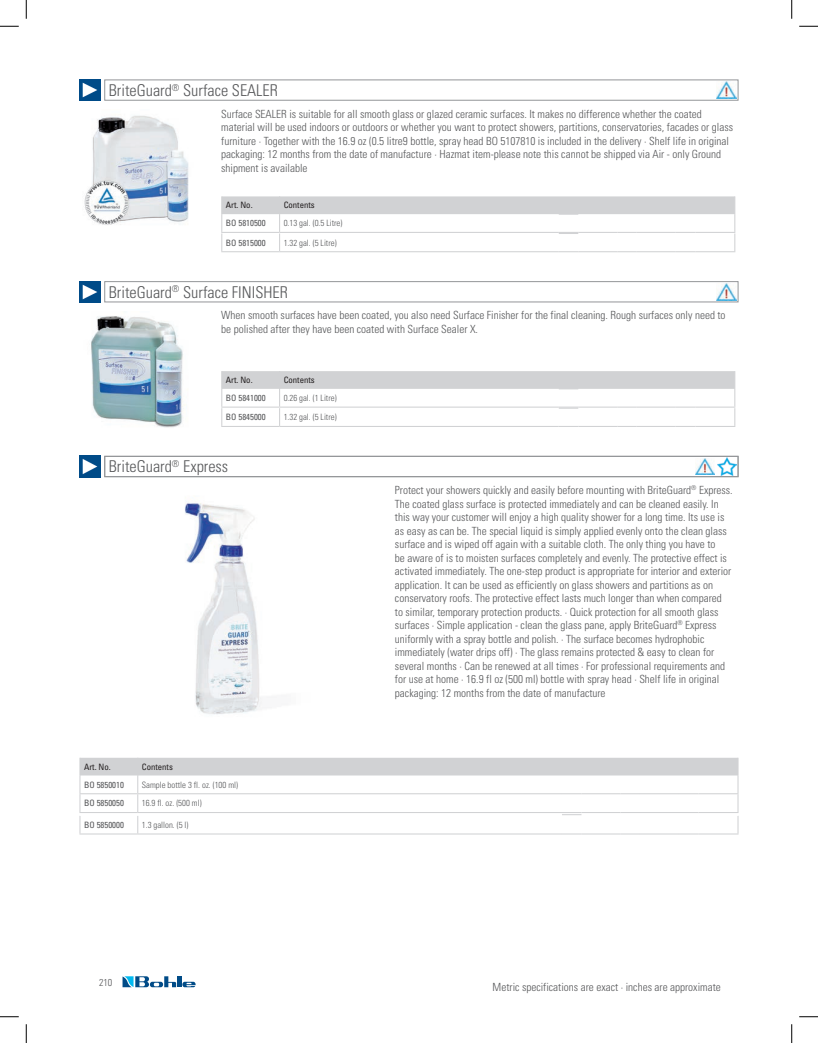
<style>
.page{position:relative;width:818px;height:1043px;background:#fff}
.page>*{position:absolute;margin:0;border:0;box-sizing:border-box;transform-origin:0 0}
.t1{font:300 condensed 16.25px "Univers";color:#57585a}
.t2{font:300 condensed 11.25px/13.5px "Univers";color:#57585a}
.t3{font:300 condensed 10px "Univers";color:#57585a}
.t4{font:300 condensed 8.75px "Univers";color:#57585a}
.t5{font:condensed 8.75px "Univers";color:#57585a}
.t6{font:condensed 8.75px "Univers";color:#231f20}
</style>
<div class="page">
<img style="left:79px;top:79px;width:22px;height:22px">
<img style="left:716px;top:82px;width:20px;height:16px">
<img style="left:84px;top:115px;width:105px;height:110px">
<img style="left:79px;top:281px;width:22px;height:21px">
<img style="left:716px;top:283px;width:20px;height:17px">
<img style="left:91px;top:316px;width:94px;height:112px">
<img style="left:79px;top:456px;width:22px;height:21px">
<img style="left:695px;top:458px;width:20px;height:17px">
<img style="left:717px;top:458px;width:19px;height:17px">
<img style="left:185px;top:503px;width:77px;height:212px">
<svg style="left:176px;top:976px;width:6px;height:11px"></svg>
<svg style="left:182px;top:981px;width:13px;height:6px"></svg>
<hr style="left:177px;top:976px;width:4px;height:11px;background:#004b87">
<svg style="left:122px;top:976px;width:54px;height:11px"></svg>
<div style="left:104px;top:79px;width:634px;height:22px;border:1px solid #939598"></div>
<svg style="left:221px;top:196px;width:514px;height:56px"></svg>
<div style="left:104px;top:281px;width:634px;height:21px;border:1px solid #939598"></div>
<svg style="left:221px;top:371px;width:514px;height:56px"></svg>
<hr style="left:695px;top:426px;width:40px;height:1px;background:#d1d2d4">
<hr style="left:558px;top:407px;width:20px;height:2px;background:#d1d2d4">
<div style="left:104px;top:456px;width:634px;height:21px;border:1px solid #939598"></div>
<svg style="left:79px;top:757px;width:659px;height:77px"></svg>
<svg style="left:0;top:25px;width:19px;height:2px"></svg>
<svg style="left:799px;top:25px;width:19px;height:2px"></svg>
<svg style="left:0;top:1016px;width:19px;height:1px"></svg>
<svg style="left:799px;top:1016px;width:19px;height:1px"></svg>
<svg style="left:25px;top:0;width:2px;height:19px"></svg>
<svg style="left:25px;top:1024px;width:2px;height:18px"></svg>
<svg style="left:791px;top:0;width:1px;height:19px"></svg>
<svg style="left:791px;top:1024px;width:1px;height:18px"></svg>
<h1 class="t1" style="left:109px;top:80px;width:171px">BriteGuard<sup>®</sup> Surface SEALER</h1>
<p class="t2" style="left:221px;top:107px;width:513px">Surface SEALER is suitable for all smooth glass or glazed ceramic surfaces. It makes no difference whether the coated material will be used indoors or outdoors or whether you want to protect showers, partitions, conservatories, facades or glass furniture · Together with the 16.9 oz (0.5 litre9 bottle, spray head BO 5107810 is included in the delivery · Shelf life in original packaging: 12 months from the date of manufacture · Hazmat item-please note this cannot be shipped via Air - only Ground shipment is available</p>
<p class="t6" style="left:226px;top:200px;width:28px">Art. No.</p>
<p class="t6" style="left:283px;top:200px;width:33px">Contents</p>
<p class="t5" style="left:226px;top:217px;width:41px">BO 5810500</p>
<p class="t4" style="left:283px;top:218px;width:60px">0.13 gal. (0.5 Litre)</p>
<p class="t5" style="left:226px;top:237px;width:41px">BO 5815000</p>
<p class="t4" style="left:283px;top:237px;width:54px">1.32 gal. (5 Litre)</p>
<h1 class="t1" style="left:109px;top:282px;width:181px">BriteGuard<sup>®</sup> Surface FINISHER</h1>
<p class="t2" style="left:221px;top:309px;width:506px">When smooth surfaces have been coated, you also need Surface Finisher for the final cleaning. Rough surfaces only need to be polished after they have been coated with Surface Sealer X.</p>
<p class="t6" style="left:226px;top:374px;width:28px">Art. No.</p>
<p class="t6" style="left:283px;top:374px;width:33px">Contents</p>
<p class="t5" style="left:226px;top:392px;width:41px">BO 5841000</p>
<p class="t4" style="left:283px;top:392px;width:54px">0.26 gal. (1 Litre)</p>
<p class="t5" style="left:226px;top:411px;width:41px">BO 5845000</p>
<p class="t4" style="left:283px;top:412px;width:54px">1.32 gal. (5 Litre)</p>
<h1 class="t1" style="left:109px;top:457px;width:121px">BriteGuard<sup>®</sup> Express</h1>
<p class="t6" style="left:84px;top:761px;width:28px">Art. No.</p>
<p class="t6" style="left:142px;top:761px;width:33px">Contents</p>
<p class="t5" style="left:84px;top:778px;width:41px">BO 5850010</p>
<p class="t4" style="left:142px;top:779px;width:98px">Sample bottle 3 fl. oz. (100 ml)</p>
<p class="t5" style="left:84px;top:797px;width:41px">BO 5850050</p>
<p class="t4" style="left:142px;top:798px;width:61px">16.9 fl. oz. (500 ml)</p>
<p class="t5" style="left:84px;top:819px;width:41px">BO 5850000</p>
<p class="t4" style="left:142px;top:819px;width:48px">1.3 gallon. (5 l)</p>
<p class="t2" style="left:395px;top:483px;width:339px">Protect your showers quickly and easily before mounting with BriteGuard<sup>®</sup> Express.<br>The coated glass surface is protected immediately and can be cleaned easily. In this way your customer will enjoy a high quality shower for a long time. Its use is as easy as can be. The special liquid is simply applied evenly onto the clean glass surface and is wiped off again with a suitable cloth. The only thing you have to<br>be aware of is to moisten surfaces completely and evenly. The protective effect is activated immediately. The one-step product is appropriate for interior and exterior application. It can be used as efficiently on glass showers and partitions as on conservatory roofs. The protective effect lasts much longer than when compared to similar, temporary protection products. · Quick protection for all smooth glass surfaces · Simple application - clean the glass pane, apply BriteGuard<sup>®</sup> Express uniformly with a spray bottle and polish. · The surface becomes hydrophobic immediately (water drips off) · The glass remains protected &amp; easy to clean for several months · Can be renewed at all times · For professional requirements and for use at home · 16.9 fl oz (500 ml) bottle with spray head · Shelf life in original packaging: 12 months from the date of manufacture</p>
<p class="t3" style="left:99px;top:976px;width:15px">210</p>
<p class="t2" style="left:492px;top:980px;width:230px">Metric specifications are exact · inches are approximate</p>
</div>
